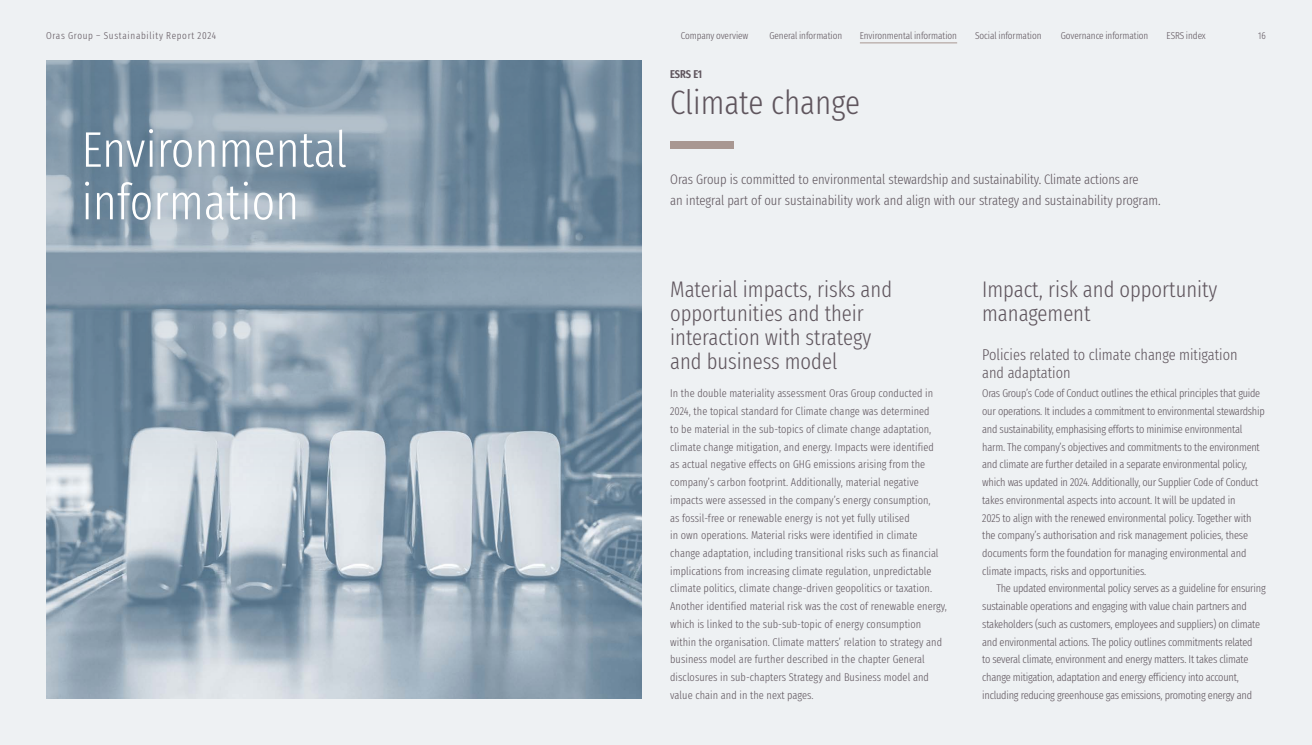
<style>
.page{position:relative;width:1312px;height:745px;background:#fff}
.page>*{position:absolute;margin:0;border:0;box-sizing:border-box;transform-origin:0 0}
.t1{font:300 extra-condensed 50px/52.5px "Fira Sans";color:#fff}
.t2{font:300 extra-condensed 33.75px "Fira Sans";color:#5f555d}
.t3{font:300 extra-condensed 22.5px/23.8px "Fira Sans";color:#5f555d}
.t4{font:300 extra-condensed 15.62px/17.5px "Fira Sans";color:#5f555d}
.t5{font:300 extra-condensed 13.75px/20.6px "Fira Sans";color:#5f555d}
.t6{font:300 extra-condensed 11.25px/17.8px "Fira Sans";letter-spacing:-.01em;color:#5f555d}
.t7{font:600 extra-condensed 11.25px "Fira Sans";letter-spacing:-.01em;color:#5f555d}
.t8{font:300 extra-condensed 10px "Fira Sans";letter-spacing:-.005em;color:#5f555d}
.t9{font:300 extra-condensed 10px "Fira Sans";letter-spacing:.07em;color:#5f555d}
.t10{font:300 extra-condensed 9.75px "Fira Sans";color:#5f555d}
</style>
<div class="page">
<div style="left:0;top:0;width:1311px;height:744px;background:#eef1f3"></div>
<img style="left:46px;top:574px;width:595px;height:124px">
<svg style="left:46px;top:60px;width:595px;height:514px;background:#8ea2b2"></svg>
<div style="left:76px;top:121px;width:283px;height:112px;background:#3a5065;opacity:.1"></div>
<div style="left:670px;top:142px;width:63px;height:7px;background:#a89791"></div>
<hr style="left:859px;top:43px;width:97px;height:1px;background:#a89791">
<p class="t9" style="left:46px;top:28px;width:171px">Oras Group – Sustainability Report 2024</p>
<p class="t8" style="left:680px;top:28px;width:69px">Company overview</p>
<p class="t8" style="left:769px;top:28px;width:74px">General information</p>
<p class="t8" style="left:859px;top:28px;width:99px">Environmental information</p>
<p class="t8" style="left:974px;top:28px;width:68px">Social information</p>
<p class="t8" style="left:1060px;top:28px;width:89px">Governance information</p>
<p class="t8" style="left:1166px;top:28px;width:41px">ESRS index</p>
<p class="t10" style="left:1257px;top:29px;width:9px">16</p>
<h1 class="t1" style="left:81px;top:123px;width:267px">Environmental information</h1>
<p class="t7" style="left:670px;top:65px;width:34px">ESRS E1</p>
<h2 class="t2" style="left:670px;top:78px;width:191px">Climate change</h2>
<p class="t5" style="left:670px;top:169px;width:492px">Oras Group is committed to environmental stewardship and sustainability. Climate actions are<br>an integral part of our sustainability work and align with our strategy and sustainability program.</p>
<h3 class="t3" style="left:670px;top:277px;width:223px">Material impacts, risks and opportunities and their interaction with strategy and business model</h3>
<p class="t6" style="left:670px;top:384px;width:278px">In the double materiality assessment Oras Group conducted in 2024, the topical standard for Climate change was determined<br>to be material in the sub-topics of climate change adaptation, climate change mitigation, and energy. Impacts were identified<br>as actual negative effects on GHG emissions arising from the company’s carbon footprint. Additionally, material negative impacts were assessed in the company’s energy consumption,<br>as fossil-free or renewable energy is not yet fully utilised<br>in own operations. Material risks were identified in climate change adaptation, including transitional risks such as financial implications from increasing climate regulation, unpredictable climate politics, climate change-driven geopolitics or taxation.<br>Another identified material risk was the cost of renewable energy, which is linked to the sub-sub-topic of energy consumption within the organisation. Climate matters’ relation to strategy and business model are further described in the chapter General disclosures in sub-chapters Strategy and Business model and value chain and in the next pages.</p>
<h3 class="t3" style="left:981px;top:277px;width:237px">Impact, risk and opportunity management</h3>
<h3 class="t4" style="left:981px;top:346px;width:257px">Policies related to climate change mitigation and adaptation</h3>
<p class="t6" style="left:981px;top:384px;width:284px">Oras Group’s Code of Conduct outlines the ethical principles that guide our operations. It includes a commitment to environmental stewardship and sustainability, emphasising efforts to minimise environmental harm. The company’s objectives and commitments to the environment and climate are further detailed in a separate environmental policy, which was updated in 2024. Additionally, our Supplier Code of Conduct takes environmental aspects into account. It will be updated in<br>2025 to align with the renewed environmental policy. Together with the company’s authorisation and risk management policies, these documents form the foundation for managing environmental and climate impacts, risks and opportunities.</p>
<p class="t6" style="left:981px;top:579px;width:285px;text-indent:14px">The updated environmental policy serves as a guideline for ensuring sustainable operations and engaging with value chain partners and stakeholders (such as customers, employees and suppliers) on climate and environmental actions. The policy outlines commitments related<br>to several climate, environment and energy matters. It takes climate change mitigation, adaptation and energy efficiency into account, including reducing greenhouse gas emissions, promoting energy and</p>
</div>
